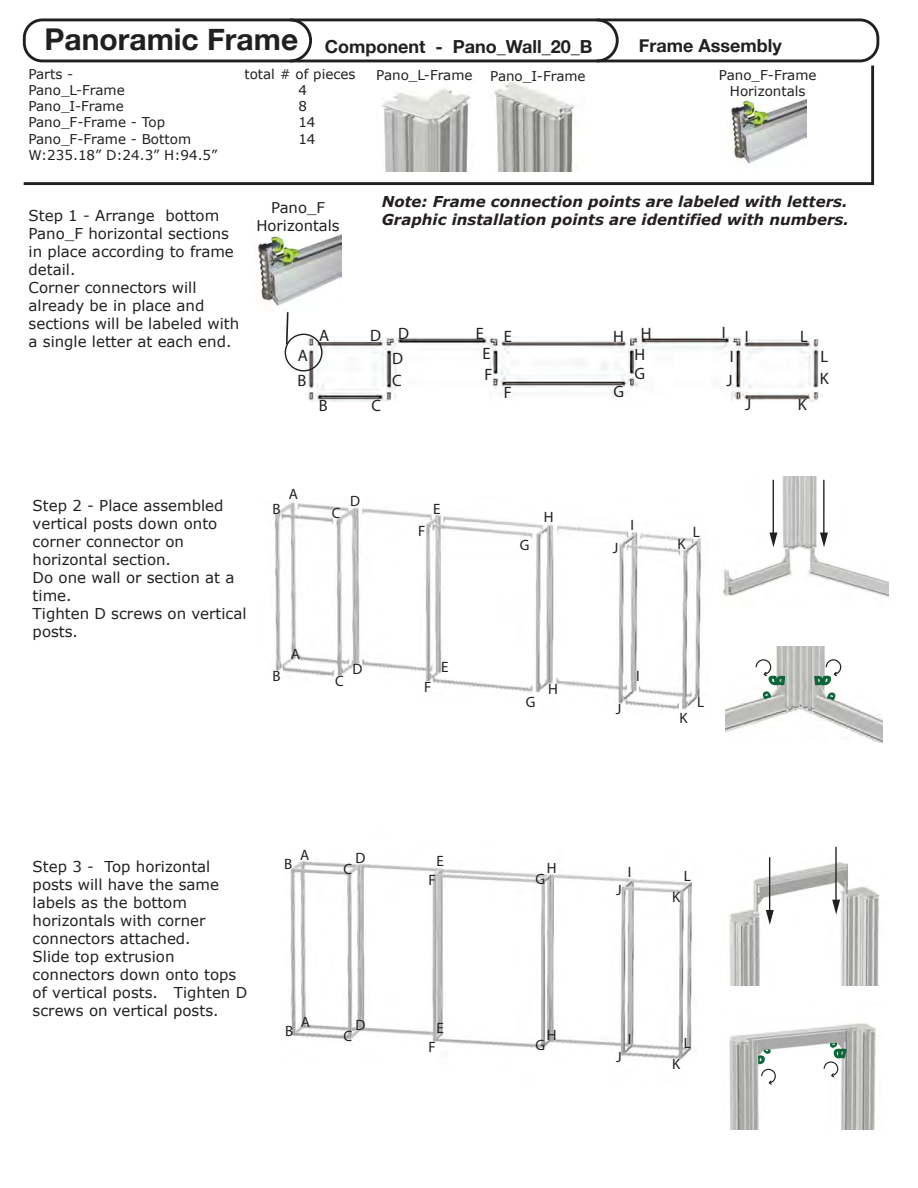
<style>
.page{position:relative;width:918px;height:1188px;background:#fff}
.page>*{position:absolute;margin:0;border:0;box-sizing:border-box;transform-origin:0 0}
.t1{font:700 18px "Helvetica Neue";color:#211f1f}
.t2{font:700 18px "Helvetica Neue";color:#22201f}
.t3{font:16.5px/24px "Myriad Pro";color:#231f20}
.t4{font:15px/18px "Verdana";color:#231f20}
.t5{font:italic 700 15px/18px "Verdana";color:#231f20}
.t6{font:15px "Myriad Pro";color:#231f20}
.t7{font:14.85px/17.9px "Verdana";color:#231f20;text-align:center}
.t8{font:13.5px/16.2px "Verdana";color:#231f20;text-align:center}
.t9{font:italic 700 11.7px "Myriad Pro";color:#0b6739}
</style>
<div class="page">
<img style="left:306px;top:336px;width:516px;height:65px">
<img style="left:729px;top:1023px;width:147px;height:107px">
<img style="left:274px;top:502px;width:427px;height:208px">
<div style="left:285px;top:334px;width:38px;height:38px;border:1px solid #231f20;border-radius:50%"></div>
<img style="left:257px;top:232px;width:84px;height:74px">
<svg style="left:285px;top:312px;width:4px;height:34px"></svg>
<svg style="left:287px;top:22px;width:26px;height:41px"></svg>
<svg style="left:594px;top:22px;width:26px;height:41px"></svg>
<div style="left:23px;top:18px;width:856px;height:44px;border:3px solid #22201f;border-radius:18px"></div>
<svg style="left:23px;top:65px;width:852px;height:120px"></svg>
<img style="left:725px;top:87px;width:82px;height:82px">
<img style="left:486px;top:73px;width:98px;height:99px">
<img style="left:722px;top:476px;width:166px;height:121px">
<hr style="left:823px;top:480px;width:2px;height:55px;background:#231f20">
<svg style="left:820px;top:533px;width:8px;height:14px"></svg>
<hr style="left:773px;top:480px;width:1px;height:55px;background:#231f20">
<svg style="left:769px;top:533px;width:8px;height:14px"></svg>
<img style="left:725px;top:646px;width:157px;height:96px">
<img style="left:290px;top:861px;width:406px;height:199px">
<img style="left:729px;top:857px;width:151px;height:128px">
<hr style="left:835px;top:847px;width:2px;height:55px;background:#231f20">
<svg style="left:832px;top:900px;width:8px;height:14px"></svg>
<hr style="left:769px;top:857px;width:1px;height:56px;background:#231f20">
<svg style="left:766px;top:910px;width:8px;height:15px"></svg>
<svg style="left:757px;top:1046px;width:19px;height:39px"></svg>
<svg style="left:823px;top:1041px;width:25px;height:36px"></svg>
<svg style="left:813px;top:659px;width:29px;height:42px"></svg>
<svg style="left:755px;top:659px;width:31px;height:41px"></svg>
<p class="t1" style="left:44px;top:35px;width:550px"><sup>Panoramic</sup> <sup>Frame</sup> Component - Pano_Wall_20_B</p>
<p class="t2" style="left:639px;top:35px;width:144px">Frame Assembly</p>
<p class="t8" style="left:28px;top:65px;width:46px">Parts -</p>
<p class="t8" style="left:244px;top:65px;width:113px">total # of pieces</p>
<p class="t8" style="left:376px;top:66px;width:98px">Pano_L-Frame</p>
<p class="t8" style="left:28px;top:82px;width:98px">Pano_L-Frame</p>
<p class="t8" style="left:298px;top:82px;width:10px">4</p>
<p class="t8" style="left:28px;top:98px;width:97px">Pano_I-Frame</p>
<p class="t8" style="left:298px;top:98px;width:10px">8</p>
<p class="t8" style="left:28px;top:114px;width:138px">Pano_F-Frame - Top</p>
<p class="t8" style="left:298px;top:114px;width:19px">14</p>
<p class="t8" style="left:28px;top:130px;width:164px">Pano_F-Frame - Bottom</p>
<p class="t8" style="left:298px;top:130px;width:19px">14</p>
<p class="t8" style="left:28px;top:146px;width:191px">W:235.18” D:24.3” H:94.5”</p>
<p class="t8" style="left:490px;top:67px;width:97px">Pano_I-Frame</p>
<p class="t8" style="left:719px;top:66px;width:99px">Pano_F-Frame<br>Horizontals</p>
<p class="t4" style="left:29px;top:206px;width:212px">Step 1 - Arrange bottom<br>Pano_F horizontal sections in place according to frame detail.<br>Corner connectors will already be in place and sections will be labeled with a single letter at each end.</p>
<p class="t7" style="left:256px;top:199px;width:85px">Pano_F<br>Horizontals</p>
<p class="t5" style="left:382px;top:192px;width:468px">Note: Frame connection points are labeled with letters.<br>Graphic installation points are identified with numbers.</p>
<p class="t3" style="left:298px;top:343px;width:12px">A</p>
<p class="t3" style="left:319px;top:323px;width:12px">A</p>
<p class="t3" style="left:392px;top:322px;width:18px;text-indent:-22px">D D<br>D</p>
<p class="t3" style="left:298px;top:369px;width:10px">B</p>
<p class="t3" style="left:392px;top:368px;width:11px">C</p>
<p class="t3" style="left:372px;top:393px;width:11px">C</p>
<p class="t3" style="left:319px;top:393px;width:10px">B</p>
<p class="t3" style="left:613px;top:322px;width:40px">H H</p>
<p class="t3" style="left:722px;top:321px;width:5px">I</p>
<p class="t3" style="left:476px;top:323px;width:38px">E E</p>
<p class="t3" style="left:484px;top:363px;width:10px">F</p>
<p class="t3" style="left:504px;top:380px;width:10px">F</p>
<p class="t3" style="left:613px;top:379px;width:12px">G</p>
<p class="t3" style="left:483px;top:341px;width:10px">E</p>
<p class="t3" style="left:635px;top:342px;width:12px">H</p>
<p class="t3" style="left:730px;top:344px;width:5px">I</p>
<p class="t3" style="left:635px;top:361px;width:12px">G</p>
<p class="t3" style="left:727px;top:368px;width:8px">J</p>
<p class="t3" style="left:745px;top:324px;width:5px">I</p>
<p class="t3" style="left:800px;top:325px;width:9px">L</p>
<p class="t3" style="left:745px;top:392px;width:8px">J</p>
<p class="t3" style="left:798px;top:392px;width:10px">K</p>
<p class="t3" style="left:820px;top:344px;width:9px">L</p>
<p class="t3" style="left:820px;top:366px;width:10px">K</p>
<p class="t4" style="left:33px;top:496px;width:215px">Step 2 - Place assembled vertical posts down onto corner connector on horizontal section.<br>Do one wall or section at a time.<br>Tighten D screws on vertical posts.</p>
<p class="t6" style="left:289px;top:485px;width:11px">A</p>
<p class="t6" style="left:273px;top:500px;width:10px">B</p>
<p class="t6" style="left:332px;top:503px;width:10px">C</p>
<p class="t6" style="left:350px;top:492px;width:11px">D</p>
<p class="t6" style="left:291px;top:645px;width:11px">A</p>
<p class="t6" style="left:418px;top:521px;width:9px">F</p>
<p class="t6" style="left:433px;top:500px;width:9px">E</p>
<p class="t6" style="left:273px;top:667px;width:10px">B</p>
<p class="t6" style="left:335px;top:672px;width:10px">C</p>
<p class="t6" style="left:352px;top:660px;width:11px">D</p>
<p class="t6" style="left:441px;top:658px;width:9px">E</p>
<p class="t6" style="left:424px;top:678px;width:9px">F</p>
<p class="t6" style="left:520px;top:536px;width:11px">G</p>
<p class="t6" style="left:544px;top:508px;width:11px">H</p>
<p class="t6" style="left:526px;top:693px;width:11px">G</p>
<p class="t6" style="left:548px;top:679px;width:11px">H</p>
<p class="t6" style="left:631px;top:516px;width:5px">I</p>
<p class="t6" style="left:613px;top:539px;width:7px">J</p>
<p class="t6" style="left:678px;top:535px;width:10px">K</p>
<p class="t6" style="left:693px;top:523px;width:9px">L</p>
<p class="t6" style="left:636px;top:667px;width:5px">I</p>
<p class="t6" style="left:616px;top:700px;width:7px">J</p>
<p class="t6" style="left:680px;top:708px;width:10px">K</p>
<p class="t6" style="left:697px;top:693px;width:9px">L</p>
<p class="t9" style="left:821px;top:673px;width:14px">D</p>
<p class="t6" style="left:300px;top:846px;width:11px">A</p>
<p class="t6" style="left:355px;top:849px;width:11px">D</p>
<p class="t6" style="left:437px;top:852px;width:9px">E</p>
<p class="t6" style="left:284px;top:855px;width:10px">B</p>
<p class="t4" style="left:33px;top:857px;width:179px">Step 3 - Top horizontal</p>
<p class="t6" style="left:343px;top:860px;width:10px">C</p>
<p class="t4" style="left:33px;top:875px;width:216px">posts will have the same labels as the bottom horizontals with corner connectors attached.<br>Slide top extrusion connectors down onto tops of vertical posts. Tighten D screws on vertical posts.</p>
<p class="t6" style="left:429px;top:871px;width:9px">F</p>
<p class="t6" style="left:301px;top:1013px;width:11px">A</p>
<p class="t6" style="left:355px;top:1016px;width:11px">D</p>
<p class="t6" style="left:437px;top:1019px;width:9px">E</p>
<p class="t6" style="left:285px;top:1022px;width:10px">B</p>
<p class="t6" style="left:343px;top:1027px;width:10px">C</p>
<p class="t6" style="left:429px;top:1038px;width:9px">F</p>
<p class="t6" style="left:547px;top:858px;width:11px">H</p>
<p class="t6" style="left:628px;top:863px;width:5px">I</p>
<p class="t6" style="left:616px;top:881px;width:7px">J</p>
<p class="t6" style="left:535px;top:869px;width:11px">G</p>
<p class="t6" style="left:684px;top:867px;width:9px">L</p>
<p class="t6" style="left:672px;top:888px;width:10px">K</p>
<p class="t6" style="left:547px;top:1025px;width:11px">H</p>
<p class="t6" style="left:628px;top:1030px;width:5px">I</p>
<p class="t6" style="left:616px;top:1048px;width:7px">J</p>
<p class="t6" style="left:535px;top:1036px;width:11px">G</p>
<p class="t6" style="left:684px;top:1034px;width:9px">L</p>
<p class="t6" style="left:672px;top:1055px;width:10px">K</p>
</div>
